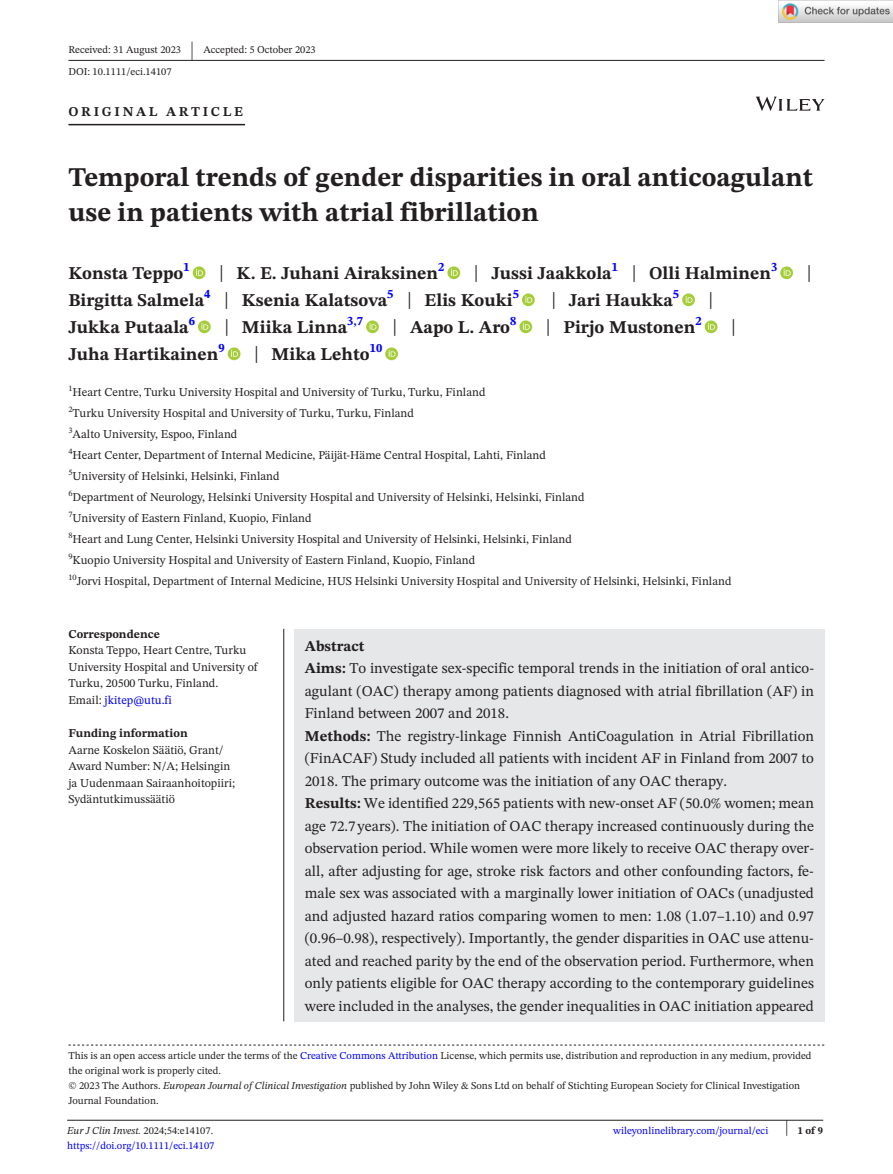
<style>
.page{position:relative;width:893px;height:1174px;background:#fff}
.page>*{position:absolute;margin:0;border:0;box-sizing:border-box;transform-origin:0 0}
.t1{font:700 27px/34.5px "STIX Two Text";color:#231f20}
.t2{font:25.65px "STIX Two Text";color:#231f20;scale:.49 1}
.t3{font:23.4px "STIX Two Text";color:#231f20;scale:.77 1}
.t4{font:700 18px "STIX Two Text";color:#231f20}
.t5{font:15px/22.5px "STIX Two Text";color:#231f20}
.t6{font:700 13.5px "STIX Two Text";letter-spacing:.2em;color:#231f20}
.t7{font:12px/16.5px "STIX Two Text";color:#231f20}
.t8{font:700 12px "STIX Two Text";color:#231f20}
.t9{font:10.5px/15px "STIX Two Text";color:#231f20}
.t10{font:10.5px "STIX Two Text";color:#00f}
.t11{font:italic 10.5px "STIX Two Text";color:#231f20}
.t12{font:700 10.5px "STIX Two Text";color:#231f20}
.t13{font:8.4px "STIX Two Text";color:#231f20}
.s1{font-weight:400;font-size:23.4px}
.s2{color:#00f}
.s3{font-weight:700}
.s4{font-style:italic}
.s5{font-style:normal}
.s6{font-weight:400;font-size:22.2px}
</style>
<div class="page">
<hr style="left:67px;top:1119px;width:756px;height:1px;background:#231f20">
<svg style="left:756px;top:97px;width:68px;height:14px"></svg>
<hr style="left:68px;top:60px;width:756px;height:1px;background:#231f20">
<hr style="left:68px;top:124px;width:177px;height:1px;background:#231f20">
<div style="left:193px;top:266px;width:12px;height:13px;background:#a5cd39;border-radius:50%"></div>
<svg style="left:196px;top:269px;width:7px;height:7px"></svg>
<svg style="left:447px;top:266px;width:13px;height:13px"></svg>
<svg style="left:451px;top:269px;width:7px;height:7px"></svg>
<svg style="left:780px;top:266px;width:13px;height:13px"></svg>
<svg style="left:784px;top:269px;width:7px;height:7px"></svg>
<svg style="left:522px;top:293px;width:13px;height:13px"></svg>
<svg style="left:525px;top:296px;width:7px;height:7px"></svg>
<svg style="left:682px;top:293px;width:13px;height:13px"></svg>
<svg style="left:686px;top:296px;width:6px;height:7px"></svg>
<svg style="left:198px;top:320px;width:13px;height:13px"></svg>
<svg style="left:201px;top:323px;width:7px;height:7px"></svg>
<svg style="left:366px;top:320px;width:13px;height:13px"></svg>
<svg style="left:370px;top:323px;width:6px;height:7px"></svg>
<svg style="left:519px;top:320px;width:13px;height:13px"></svg>
<svg style="left:523px;top:323px;width:7px;height:7px"></svg>
<div style="left:705px;top:320px;width:12px;height:13px;background:#a5cd39;border-radius:50%"></div>
<svg style="left:708px;top:323px;width:7px;height:7px"></svg>
<div style="left:228px;top:347px;width:12px;height:13px;background:#a5cd39;border-radius:50%"></div>
<svg style="left:231px;top:350px;width:7px;height:7px"></svg>
<svg style="left:385px;top:347px;width:13px;height:13px"></svg>
<svg style="left:389px;top:350px;width:7px;height:7px"></svg>
<svg style="left:68px;top:1044px;width:756px;height:1px"></svg>
<div style="left:294px;top:629px;width:530px;height:392px;background:#e6e7e8"></div>
<hr style="left:283px;top:629px;width:1px;height:392px;background:#231f20">
<img style="left:779px;top:0;width:114px;height:23px">
<p class="t9" style="left:68px;top:42px;width:114px">Received: 31 August 2023</p>
<h2 class="t2" style="left:191px;top:32px;width:8px">|</h2>
<p class="t9" style="left:203px;top:42px;width:114px">Accepted: 5 October 2023</p>
<p class="t9" style="left:68px;top:64px;width:105px">DOI: 10.1111/eci.14107</p>
<p class="t6" style="left:68px;top:101px;width:176px">ORIGINAL ARTICLE</p>
<h1 class="t1" style="left:68px;top:161px;width:746px">Temporal trends of gender disparities in oral anticoagulant use in patients with atrial fibrillation</h1>
<p class="t4" style="left:68px;top:260px;width:123px">Konsta Teppo<sup>1</sup></p>
<p class="t4" style="left:219px;top:260px;width:227px"><span class="s1">|</span> K. E. Juhani Airaksinen<sup>2</sup></p>
<p class="t4" style="left:474px;top:260px;width:305px"><span class="s1">|</span> Jussi Jaakkola<sup>1</sup> <span class="s1">|</span> Olli Halminen<sup>3</sup></p>
<h3 class="t3" style="left:807px;top:257px;width:8px">|</h3>
<p class="t4" style="left:68px;top:287px;width:452px">Birgitta Salmela<sup>4</sup> <span class="s1">|</span> Ksenia Kalatsova<sup>5</sup> <span class="s1">|</span> Elis Kouki<sup>5</sup></p>
<p class="t4" style="left:551px;top:287px;width:129px"><span class="s1">|</span> Jari Haukka<sup>5</sup></p>
<h3 class="t3" style="left:709px;top:284px;width:8px">|</h3>
<p class="t4" style="left:68px;top:314px;width:128px">Jukka Putaala<sup>6</sup></p>
<p class="t4" style="left:224px;top:314px;width:140px"><span class="s1">|</span> Miika Linna<sup>3,7</sup></p>
<p class="t4" style="left:393px;top:314px;width:125px"><span class="s1">|</span> Aapo L. Aro<sup>8</sup></p>
<p class="t4" style="left:546px;top:314px;width:157px"><span class="s1">|</span> Pirjo Mustonen<sup>2</sup></p>
<h3 class="t3" style="left:731px;top:311px;width:8px">|</h3>
<p class="t4" style="left:68px;top:341px;width:158px">Juha Hartikainen<sup>9</sup></p>
<p class="t4" style="left:254px;top:341px;width:130px"><span class="s1">|</span> Mika Lehto<sup>10</sup></p>
<p class="t7" style="left:68px;top:384px;width:419px"><sup>1</sup>Heart Centre, Turku University Hospital and University of Turku, Turku, Finland</p>
<p class="t13" style="left:68px;top:403px;width:6px">2</p>
<p class="t7" style="left:73px;top:405px;width:343px">Turku University Hospital and University of Turku, Turku, Finland</p>
<p class="t13" style="left:68px;top:424px;width:6px">3</p>
<p class="t7" style="left:73px;top:426px;width:166px">Aalto University, Espoo, Finland</p>
<p class="t13" style="left:68px;top:445px;width:6px">4</p>
<p class="t7" style="left:73px;top:447px;width:475px">Heart Center, Department of Internal Medicine, Päijät-Häme Central Hospital, Lahti, Finland</p>
<p class="t13" style="left:68px;top:466px;width:6px">5</p>
<p class="t7" style="left:73px;top:468px;width:209px">University of Helsinki, Helsinki, Finland</p>
<p class="t13" style="left:68px;top:487px;width:6px">6</p>
<p class="t7" style="left:73px;top:489px;width:513px">Department of Neurology, Helsinki University Hospital and University of Helsinki, Helsinki, Finland</p>
<p class="t13" style="left:68px;top:508px;width:6px">7</p>
<p class="t7" style="left:73px;top:510px;width:240px">University of Eastern Finland, Kuopio, Finland</p>
<p class="t13" style="left:68px;top:529px;width:6px">8</p>
<p class="t7" style="left:73px;top:531px;width:501px">Heart and Lung Center, Helsinki University Hospital and University of Helsinki, Helsinki, Finland</p>
<p class="t13" style="left:68px;top:550px;width:6px">9</p>
<p class="t7" style="left:73px;top:552px;width:404px">Kuopio University Hospital and University of Eastern Finland, Kuopio, Finland</p>
<p class="t13" style="left:68px;top:571px;width:10px">10</p>
<p class="t7" style="left:77px;top:573px;width:656px">Jorvi Hospital, Department of Internal Medicine, HUS Helsinki University Hospital and University of Helsinki, Helsinki, Finland</p>
<p class="t8" style="left:68px;top:625px;width:93px">Correspondence</p>
<p class="t7" style="left:68px;top:642px;width:191px">Konsta Teppo, Heart Centre, Turku<br>University Hospital and University of<br>Turku, 20500 Turku, Finland.<br>Email: <span class="s2">jkitep@utu.fi</span></p>
<p class="t8" style="left:68px;top:724px;width:121px">Funding information</p>
<p class="t7" style="left:68px;top:741px;width:168px">Aarne Koskelon Säätiö, Grant/<br>Award Number: N/A; Helsingin ja Uudenmaan Sairaanhoitopiiri;<br>Sydäntutkimussäätiö</p>
<p class="t5" style="left:305px;top:634px;width:511px"><span class="s3">Abstract<br>Aims:</span> To investigate sex-specific temporal trends in the initiation of oral antico&shy;agulant (OAC) therapy among patients diagnosed with atrial fibrillation (AF) in Finland between 2007 and 2018.<br><span class="s3">Methods:</span> The registry-linkage Finnish AntiCoagulation in Atrial Fibrillation (FinACAF) Study included all patients with incident AF in Finland from 2007 to 2018. The primary outcome was the initiation of any OAC therapy.<br><span class="s3">Results:</span> We identified 229,565 patients with new-onset AF (50.0% women; mean age 72.7 years). The initiation of OAC therapy increased continuously during the observation period. While women were more likely to receive OAC therapy over&shy;all, after adjusting for age, stroke risk factors and other confounding factors, fe&shy;male sex was associated with a marginally lower initiation of OACs (unadjusted and adjusted hazard ratios comparing women to men: 1.08 (1.07–1.10) and 0.97 (0.96–0.98), respectively). Importantly, the gender disparities in OAC use attenu&shy;ated and reached parity by the end of the observation period. Furthermore, when only patients eligible for OAC therapy according to the contemporary guidelines were included in the analyses, the gender inequalities in OAC initiation appeared</p>
<p class="t9" style="left:68px;top:1048px;width:745px">This is an open access article under the terms of the <span class="s2">Creative Commons Attribution</span> License, which permits use, distribution and reproduction in any medium, provided the original work is properly cited.<br>© 2023 The Authors. <span class="s4">European Journal of Clinical Investigation</span> published by John Wiley &amp; Sons Ltd on behalf of Stichting European Society for Clinical Investigation Journal Foundation.</p>
<p class="t11" style="left:67px;top:1123px;width:148px">Eur J Clin Invest. <span class="s5">2024;54:e14107.</span></p>
<p class="t12" style="left:785px;top:1123px;width:39px"><span class="s6">|</span> 1 of 9</p>
<p class="t10" style="left:67px;top:1138px;width:149px">https://doi.org/10.1111/eci.14107</p>
<p class="t10" style="left:613px;top:1123px;width:157px">wileyonlinelibrary.com/journal/eci</p>
</div>
